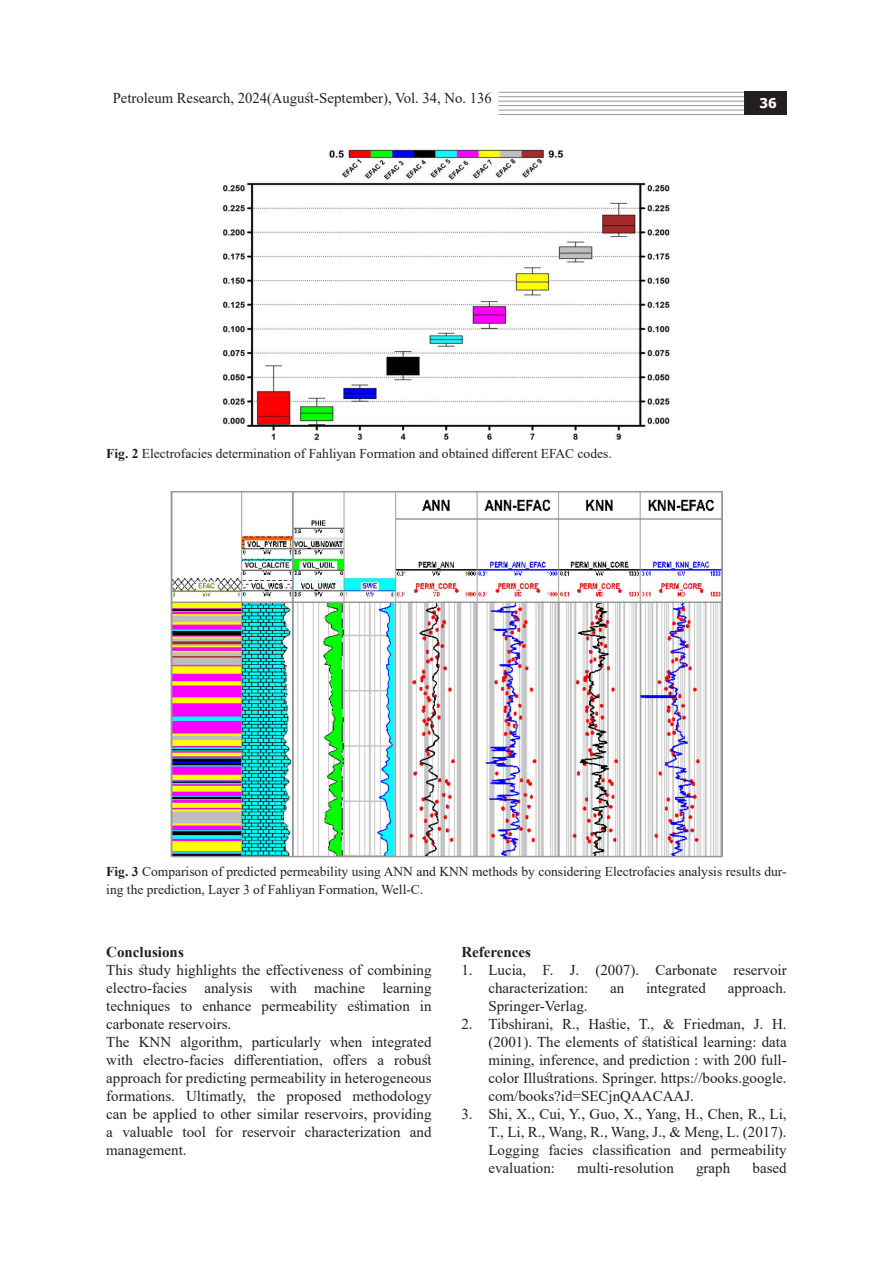
<style>
.page{position:relative;width:893px;height:1263px;background:#fff}
.page>*{position:absolute;margin:0;border:0;box-sizing:border-box;transform-origin:0 0}
.t1{font:15px/18px "Times New Roman";color:#231f20}
.t2{font:700 15px "Times New Roman";color:#231f20}
.t3{font:13.5px "Times New Roman";color:#231f20}
.t4{font:700 13.5px "Tahoma";color:#fff}
.s1{font-weight:700}
</style>
<div class="page">
<div style="left:744px;top:91px;width:43px;height:23px;background:#231f20"></div>
<hr style="left:498px;top:92px;width:246px;height:1px;background:#99999b">
<hr style="left:498px;top:96px;width:246px;height:1px;background:#99999b">
<hr style="left:498px;top:101px;width:246px;height:1px;background:#99999b">
<hr style="left:498px;top:114px;width:246px;height:1px;background:#99999b">
<hr style="left:498px;top:110px;width:246px;height:1px;background:#99999b">
<hr style="left:498px;top:105px;width:246px;height:1px;background:#99999b">
<img style="left:222px;top:146px;width:449px;height:295px">
<img style="left:170px;top:491px;width:553px;height:367px">
<p class="t1" style="left:113px;top:88px;width:381px">Petroleum Research, 2024(August-September ,) Vol. 34, No. 136</p>
<p class="t4" style="left:760px;top:93px;width:19px">36</p>
<p class="t3" style="left:106px;top:444px;width:507px"><span class="s1">Fig 2.</span> Electrofacies determination of Fahliyan Formation and obtained different EFAC codes.</p>
<p class="t3" style="left:106px;top:861px;width:682px"><span class="s1">Fig 3.</span> Comparison of predicted permeability using ANN and KNN methods by considering Electrofacies analysis results dur-</p>
<p class="t3" style="left:106px;top:879px;width:318px">ing the prediction, Layer 3 of Fahliyan Formation, Well C- .</p>
<p class="t2" style="left:106px;top:941px;width:79px">Conclusions</p>
<p class="t1" style="left:106px;top:960px;width:327px;text-align:right">This study highlights the effectiveness of combining learning</p>
<p class="t1" style="left:106px;top:978px;width:82px">electro-facies</p>
<p class="t1" style="left:204px;top:978px;width:50px">analysis</p>
<p class="t1" style="left:270px;top:978px;width:28px">with</p>
<p class="t1" style="left:314px;top:978px;width:52px">machine</p>
<p class="t1" style="left:106px;top:996px;width:126px">techniques carbonate reservoirs.</p>
<p class="t1" style="left:202px;top:996px;width:51px">enhance</p>
<p class="t1" style="left:181px;top:996px;width:13px">to</p>
<p class="t1" style="left:262px;top:996px;width:77px">permeability</p>
<p class="t1" style="left:348px;top:996px;width:64px">estimation</p>
<p class="t1" style="left:420px;top:996px;width:13px">in</p>
<p class="t1" style="left:106px;top:1032px;width:25px">The</p>
<p class="t1" style="left:139px;top:1032px;width:34px">KNN</p>
<p class="t1" style="left:180px;top:1032px;width:64px">algorithm,</p>
<p class="t1" style="left:252px;top:1032px;width:71px">particularly</p>
<p class="t1" style="left:330px;top:1032px;width:34px">when</p>
<p class="t1" style="left:372px;top:1032px;width:61px">integrated</p>
<p class="t1" style="left:106px;top:1050px;width:28px">with</p>
<p class="t1" style="left:106px;top:1068px;width:327px">approach for predicting permeability in heterogeneous</p>
<p class="t1" style="left:352px;top:1086px;width:81px">methodology</p>
<p class="t1" style="left:143px;top:1050px;width:82px">electro-facies</p>
<p class="t1" style="left:234px;top:1050px;width:90px">differentiation,</p>
<p class="t1" style="left:394px;top:1050px;width:39px">robust</p>
<p class="t1" style="left:333px;top:1050px;width:36px">offers</p>
<p class="t1" style="left:377px;top:1050px;width:8px">a</p>
<p class="t1" style="left:106px;top:1086px;width:70px">formations.</p>
<p class="t1" style="left:106px;top:1104px;width:327px">can be applied to other similar reservoirs, providing</p>
<p class="t1" style="left:410px;top:1122px;width:23px">and</p>
<p class="t1" style="left:186px;top:1086px;width:62px">Ultimatly,</p>
<p class="t1" style="left:257px;top:1086px;width:20px">the</p>
<p class="t1" style="left:286px;top:1086px;width:56px">proposed</p>
<p class="t1" style="left:122px;top:1122px;width:52px">valuable</p>
<p class="t1" style="left:183px;top:1122px;width:25px">tool</p>
<p class="t1" style="left:242px;top:1122px;width:55px">reservoir</p>
<p class="t1" style="left:305px;top:1122px;width:97px">characterization</p>
<p class="t1" style="left:215px;top:1122px;width:19px">for</p>
<p class="t1" style="left:106px;top:1122px;width:82px">a management.</p>
<p class="t2" style="left:461px;top:941px;width:71px">References</p>
<p class="t1" style="left:461px;top:960px;width:13px">1.</p>
<p class="t1" style="left:488px;top:960px;width:39px">Lucia,</p>
<p class="t1" style="left:542px;top:960px;width:12px">.F</p>
<p class="t1" style="left:570px;top:960px;width:11px">.J</p>
<p class="t1" style="left:595px;top:960px;width:45px">(2007 .)</p>
<p class="t1" style="left:655px;top:960px;width:63px">Carbonate</p>
<p class="t1" style="left:733px;top:960px;width:55px">reservoir</p>
<p class="t1" style="left:488px;top:978px;width:101px">characterization:<br>Springer-Verlag.</p>
<p class="t1" style="left:610px;top:978px;width:16px">an</p>
<p class="t1" style="left:646px;top:978px;width:61px">integrated</p>
<p class="t1" style="left:728px;top:978px;width:60px">approach.</p>
<p class="t1" style="left:461px;top:1014px;width:13px">2.</p>
<p class="t1" style="left:461px;top:1104px;width:13px">3.</p>
<p class="t1" style="left:488px;top:1014px;width:93px">Tibshirani R, .,</p>
<p class="t1" style="left:588px;top:1014px;width:67px">Hastie T, .,</p>
<p class="t1" style="left:663px;top:1014px;width:13px">&amp;</p>
<p class="t1" style="left:684px;top:1014px;width:105px">Friedman H. J, .</p>
<p class="t1" style="left:488px;top:1032px;width:300px">(2001 .) The elements of statistical learning: data</p>
<p class="t1" style="left:488px;top:1068px;width:300px">color Illustrations. Springer. https://books.google.</p>
<p class="t1" style="left:488px;top:1050px;width:300px">mining, inference, and prediction : with 200 full-</p>
<p class="t1" style="left:488px;top:1086px;width:207px">com/books?id=SECjnQAACAAJ.</p>
<p class="t1" style="left:488px;top:1104px;width:300px">Shi X, ., Cui Y, ., Guo X, ., Yang H, ., Chen R, ., Li,</p>
<p class="t1" style="left:488px;top:1122px;width:300px;text-align:right">T., Li R, ., Wang R, ., Wang J, ., &amp; Meng L, ). 2017 .( permeability</p>
<p class="t1" style="left:488px;top:1140px;width:52px">Logging</p>
<p class="t1" style="left:548px;top:1140px;width:36px">facies</p>
<p class="t1" style="left:592px;top:1140px;width:80px">classification</p>
<p class="t1" style="left:680px;top:1140px;width:23px">and</p>
<p class="t1" style="left:488px;top:1158px;width:68px">evaluation:</p>
<p class="t1" style="left:577px;top:1158px;width:98px">multi-resolution</p>
<p class="t1" style="left:696px;top:1158px;width:36px">graph</p>
<p class="t1" style="left:752px;top:1158px;width:36px">based</p>
</div>
